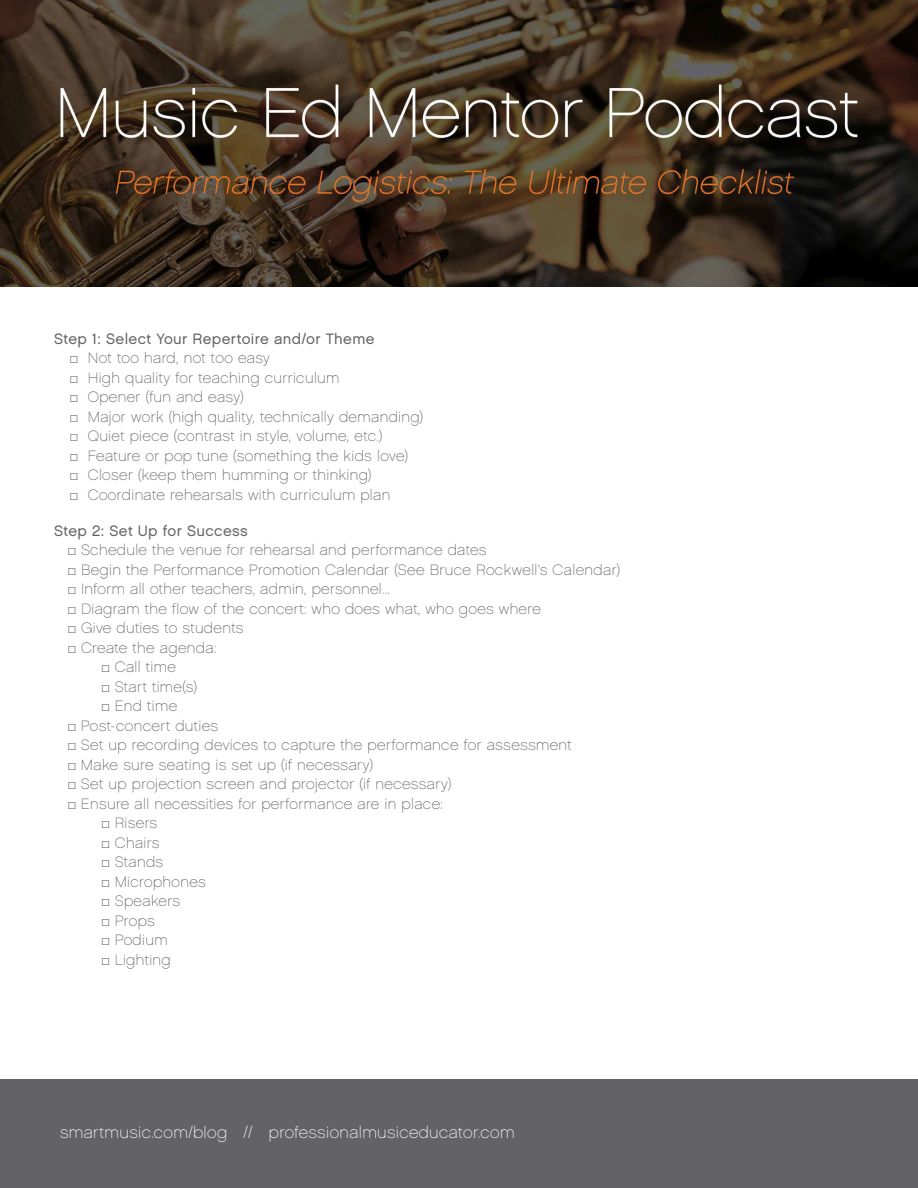
<style>
.page{position:relative;width:918px;height:1188px;background:#fff}
.page>*{position:absolute;margin:0;border:0;box-sizing:border-box;transform-origin:0 0}
.t1{font:16.5px "Chalet Paris Nineteen Sixty";letter-spacing:.025em;color:#fff}
.t2{font:15px "Chalet Paris Nineteen Sixty";letter-spacing:.025em;color:#636365}
.t3{font:15px "Chalet London Nineteen Sixty";letter-spacing:.025em;color:#636365}
.s1{font-family:"Arial";font-weight:900}
</style>
<div class="page">
<div style="left:0;top:1080px;width:918px;height:108px;background:#636365"></div>
<img style="left:0;top:0;width:918px;height:287px">
<p class="t3" style="left:54px;top:329px;width:322px">Step 1: Select Your Repertoire and/or Theme</p>
<p class="t2" style="left:70px;top:349px;width:202px"><span class="s1">□</span> Not too hard, not too easy</p>
<p class="t2" style="left:70px;top:369px;width:271px"><span class="s1">□</span> High quality for teaching curriculum</p>
<p class="t2" style="left:70px;top:388px;width:176px"><span class="s1">□</span> Opener (fun and easy)</p>
<p class="t2" style="left:70px;top:408px;width:355px"><span class="s1">□</span> Major work (high quality, technically demanding)</p>
<p class="t2" style="left:70px;top:427px;width:314px"><span class="s1">□</span> Quiet piece (contrast in style, volume, etc.)</p>
<p class="t2" style="left:70px;top:447px;width:340px"><span class="s1">□</span> Feature or pop tune (something the kids love)</p>
<p class="t2" style="left:70px;top:466px;width:303px"><span class="s1">□</span> Closer (keep them humming or thinking)</p>
<p class="t2" style="left:70px;top:486px;width:322px"><span class="s1">□</span> Coordinate rehearsals with curriculum plan</p>
<p class="t3" style="left:54px;top:521px;width:195px">Step 2: Set Up for Success</p>
<p class="t2" style="left:68px;top:541px;width:421px"><span class="s1">□</span> Schedule the venue for rehearsal and performance dates</p>
<p class="t2" style="left:68px;top:561px;width:554px"><span class="s1">□</span> Begin the Performance Promotion Calendar (See Bruce Rockwell’s Calendar)</p>
<p class="t2" style="left:68px;top:580px;width:324px"><span class="s1">□</span> Inform all other teachers, admin, personnel...</p>
<p class="t2" style="left:68px;top:600px;width:475px"><span class="s1">□</span> Diagram the flow of the concert: who does what, who goes where</p>
<p class="t2" style="left:68px;top:619px;width:177px"><span class="s1">□</span> Give duties to students</p>
<p class="t2" style="left:68px;top:639px;width:150px"><span class="s1">□</span> Create the agenda:</p>
<p class="t2" style="left:101px;top:658px;width:76px"><span class="s1">□</span> Call time</p>
<p class="t2" style="left:101px;top:678px;width:97px"><span class="s1">□</span> Start time(s)</p>
<p class="t2" style="left:101px;top:697px;width:78px"><span class="s1">□</span> End time</p>
<p class="t2" style="left:68px;top:717px;width:152px"><span class="s1">□</span> Post-concert duties</p>
<p class="t2" style="left:67px;top:736px;width:506px"><span class="s1">□</span> Set up recording devices to capture the performance for assessment</p>
<p class="t2" style="left:67px;top:756px;width:307px"><span class="s1">□</span> Make sure seating is set up (if necessary)</p>
<p class="t2" style="left:67px;top:775px;width:385px"><span class="s1">□</span> Set up projection screen and projector (if necessary)</p>
<p class="t2" style="left:67px;top:795px;width:377px"><span class="s1">□</span> Ensure all necessities for performance are in place:</p>
<p class="t2" style="left:101px;top:814px;width:58px"><span class="s1">□</span> Risers</p>
<p class="t2" style="left:101px;top:834px;width:60px"><span class="s1">□</span> Chairs</p>
<p class="t2" style="left:101px;top:853px;width:64px"><span class="s1">□</span> Stands</p>
<p class="t2" style="left:101px;top:873px;width:106px"><span class="s1">□</span> Microphones</p>
<p class="t2" style="left:101px;top:892px;width:80px"><span class="s1">□</span> Speakers</p>
<p class="t2" style="left:101px;top:912px;width:55px"><span class="s1">□</span> Props</p>
<p class="t2" style="left:101px;top:931px;width:68px"><span class="s1">□</span> Podium</p>
<p class="t2" style="left:101px;top:951px;width:71px"><span class="s1">□</span> Lighting</p>
<p class="t1" style="left:60px;top:1123px;width:456px">smartmusic.com/blog // professionalmusiceducator.com</p>
</div>
